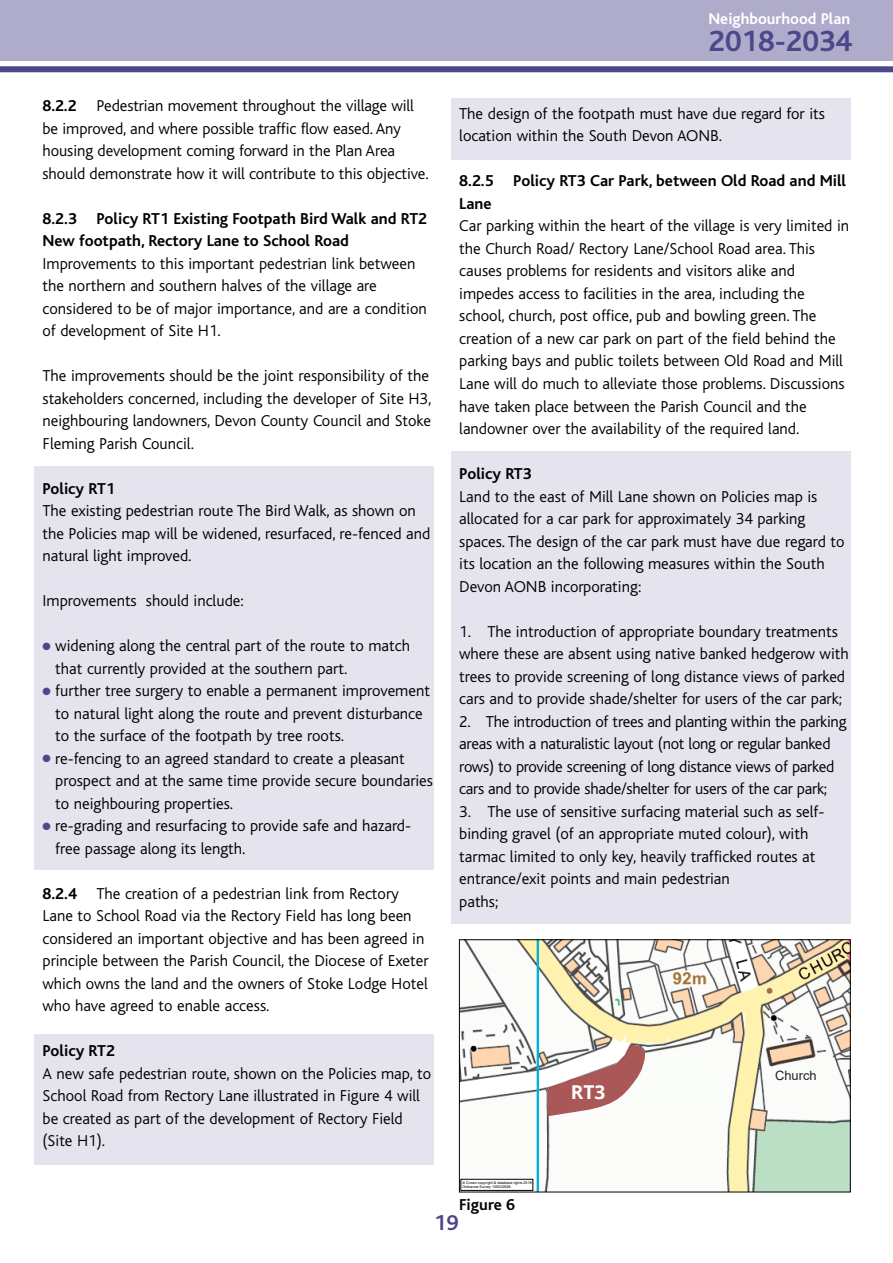
<style>
.page{position:relative;width:893px;height:1263px;background:#fff}
.page>*{position:absolute;margin:0;border:0;box-sizing:border-box;transform-origin:0 0}
.t1{font:700 30.6px "Bliss";color:#4d478b}
.t2{font:700 22.5px "Bliss";color:#4d478b}
.t3{font:700 19.05px "Open Sans";color:#fff}
.t4{font:300 16.5px/22.5px "Bliss";color:#000}
.t5{font:700 16.5px/22.5px "Bliss";color:#000}
.t6{font:700 16.2px "Bliss";color:#fff}
.t7{font:12.9px "Arial";color:#231f20}
.t8{font:3.75px/4.2px "Arial";color:#000001}
.s1{font-weight:700}
.s2{color:#4d478b}
</style>
<div class="page">
<div style="left:34px;top:467px;width:400px;height:403px;background:#e4e3ee"></div>
<div style="left:34px;top:1034px;width:400px;height:131px;background:#e4e3ee"></div>
<div style="left:451px;top:98px;width:399px;height:62px;background:#e4e3ee"></div>
<div style="left:451px;top:451px;width:399px;height:473px;background:#e4e3ee"></div>
<div style="left:0;top:0;width:893px;height:61px;background:#afaccb"></div>
<div style="left:0;top:66px;width:893px;height:6px;background:#4d478b"></div>
<svg style="left:461px;top:941px;width:387px;height:249px"></svg>
<div style="left:461px;top:1179px;width:72px;height:11px;background:#fff"></div>
<div style="left:461px;top:1179px;width:72px;height:11px;border:1px solid #000001"></div>
<svg style="left:629px;top:1050px;width:102px;height:67px"></svg>
<div style="left:778px;top:1068px;width:49px;height:24px;background:#fbfdfa"></div>
<div style="left:459px;top:939px;width:391px;height:253px;border:1px solid #000"></div>
<p class="t4" style="left:43px;top:96px;width:388px"><span class="s1">8.2.2</span> Pedestrian movement throughout the village will be improved, and where possible traffic flow eased. Any housing development coming forward in the Plan Area should demonstrate how it will contribute to this objective.</p>
<p class="t5" style="left:43px;top:209px;width:386px">8.2.3 Policy RT1 Existing Footpath Bird Walk and RT2<br>New footpath, Rectory Lane to School Road</p>
<p class="t4" style="left:43px;top:253px;width:386px">Improvements to this important pedestrian link between the northern and southern halves of the village are considered to be of major importance, and are a condition of development of Site H1.</p>
<p class="t4" style="left:43px;top:366px;width:390px">The improvements should be the joint responsibility of the stakeholders concerned, including the developer of Site H3, neighbouring landowners, Devon County Council and Stoke Fleming Parish Council.</p>
<p class="t5" style="left:43px;top:479px;width:74px">Policy RT1</p>
<p class="t4" style="left:43px;top:501px;width:389px">The existing pedestrian route The Bird Walk, as shown on the Policies map will be widened, resurfaced, re-fenced and natural light improved.</p>
<p class="t4" style="left:43px;top:591px;width:203px">Improvements should include:</p>
<p class="t4" style="left:55px;top:636px;width:356px;text-indent:-13px"><span class="s2">●</span> widening along the central part of the route to match that currently provided at the southern part.</p>
<p class="t4" style="left:55px;top:681px;width:376px;text-indent:-13px"><span class="s2">●</span> further tree surgery to enable a permanent improvement to natural light along the route and prevent disturbance to the surface of the footpath by tree roots.</p>
<p class="t4" style="left:55px;top:748px;width:379px;text-indent:-13px"><span class="s2">●</span> re-fencing to an agreed standard to create a pleasant prospect and at the same time provide secure boundaries to neighbouring properties.</p>
<p class="t4" style="left:55px;top:816px;width:357px;text-indent:-13px"><span class="s2">●</span> re-grading and resurfacing to provide safe and hazard&shy;free passage along its length.</p>
<p class="t4" style="left:43px;top:883px;width:388px"><span class="s1">8.2.4</span> The creation of a pedestrian link from Rectory Lane to School Road via the Rectory Field has long been considered an important objective and has been agreed in principle between the Parish Council, the Diocese of Exeter which owns the land and the owners of Stoke Lodge Hotel who have agreed to enable access.</p>
<p class="t5" style="left:43px;top:1041px;width:74px">Policy RT2</p>
<p class="t4" style="left:43px;top:1063px;width:390px">A new safe pedestrian route, shown on the Policies map, to School Road from Rectory Lane illustrated in Figure 4 will be created as part of the development of Rectory Field (Site H1).</p>
<p class="t6" style="left:708px;top:13px;width:143px">Neighbourhood Plan</p>
<h1 class="t1" style="left:708px;top:31px;width:145px">2018-2034</h1>
<p class="t4" style="left:459px;top:104px;width:367px">The design of the footpath must have due regard for its location within the South Devon AONB.</p>
<p class="t5" style="left:459px;top:172px;width:388px">8.2.5 Policy RT3 Car Park, between Old Road and Mill<br>Lane</p>
<p class="t4" style="left:459px;top:216px;width:391px">Car parking within the heart of the village is very limited in the Church Road/ Rectory Lane/School Road area. This causes problems for residents and visitors alike and impedes access to facilities in the area, including the school, church, post office, pub and bowling green. The creation of a new car park on part of the field behind the parking bays and public toilets between Old Road and Mill Lane will do much to alleviate those problems. Discussions have taken place between the Parish Council and the landowner over the availability of the required land.</p>
<p class="t5" style="left:459px;top:464px;width:74px">Policy RT3</p>
<p class="t4" style="left:459px;top:486px;width:387px">Land to the east of Mill Lane shown on Policies map is allocated for a car park for approximately 34 parking spaces. The design of the car park must have due regard to its location an the following measures within the South Devon AONB incorporating:</p>
<p class="t4" style="left:459px;top:621px;width:391px">1. The introduction of appropriate boundary treatments where these are absent using native banked hedgerow with trees to provide screening of long distance views of parked cars and to provide shade/shelter for users of the car park;</p>
<p class="t4" style="left:459px;top:711px;width:389px">2. The introduction of trees and planting within the parking areas with a naturalistic layout (not long or regular banked rows) to provide screening of long distance views of parked cars and to provide shade/shelter for users of the car park;</p>
<p class="t4" style="left:459px;top:801px;width:367px">3. The use of sensitive surfacing material such as self&shy;binding gravel (of an appropriate muted colour), with tarmac limited to only key, heavily trafficked routes at entrance/exit points and main pedestrian<br>paths;</p>
<p class="t8" style="left:462px;top:1180px;width:73px">© Crown copyright &amp; database rights 2018 .<br>Ordnance Survey 100022628.</p>
<p class="t3" style="left:571px;top:1079px;width:36px">RT3</p>
<p class="t7" style="left:775px;top:1068px;width:43px">Church</p>
<p class="t5" style="left:459px;top:1195px;width:57px">Figure 6</p>
<h2 class="t2" style="left:434px;top:1215px;width:26px">19</h2>
</div>
